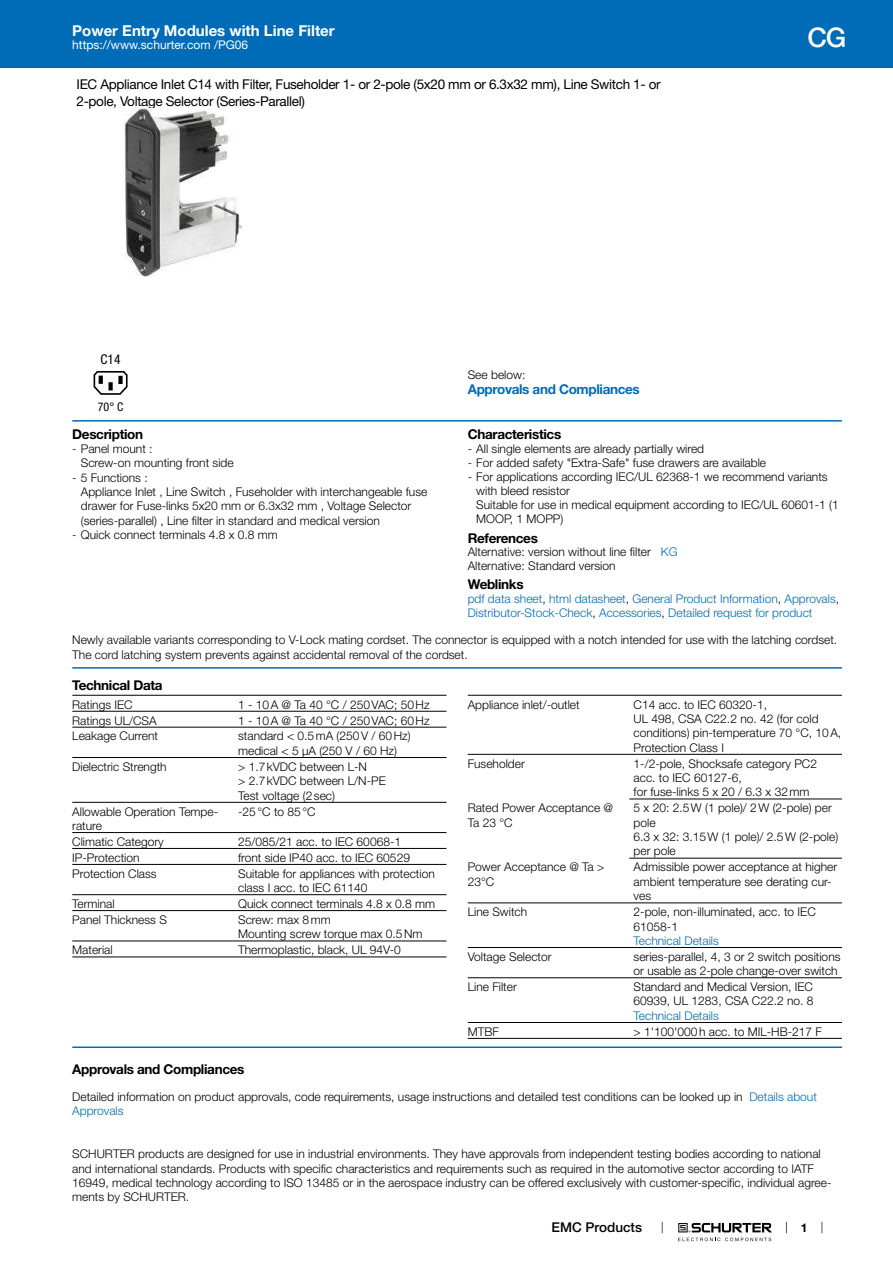
<style>
.page{position:relative;width:893px;height:1263px;background:#fff}
.page>*{position:absolute;margin:0;border:0;box-sizing:border-box;transform-origin:0 0}
.t1{font:500 27px "Helvetica Neue LT";color:#fff}
.t2{font:700 15px "Helvetica Neue LT";color:#fff}
.t3{font:13.5px/16.2px "Helvetica Neue LT";letter-spacing:-.025em;color:#000}
.t4{font:700 13.5px "Helvetica Neue LT";letter-spacing:-.025em;color:#000}
.t5{font:700 13.5px "Helvetica Neue LT";letter-spacing:-.025em;color:#006bb6}
.t6{font:500 13.5px "Helvetica Neue LT";color:#000}
.t7{font:condensed 13.5px "Helvetica Neue LT";color:#000}
.t8{font:300 12px/14.4px "Helvetica Neue LT";color:#000}
.t9{font:300 12px/14.4px "Helvetica Neue LT";color:#006bb6}
.t10{font:12px "Helvetica Neue LT";color:#fff}
.t11{font:condensed 12px "Helvetica Neue LT";color:#000}
.t12{font:700 12px "Helvetica Neue LT";color:#000}
.s1{color:#006bb6}
.s2{color:#000}
</style>
<div class="page">
<svg style="left:678px;top:1223px;width:94px;height:18px"></svg>
<div style="left:0;top:0;width:893px;height:68px;background:#006bb6"></div>
<img style="left:124px;top:109px;width:118px;height:167px">
<svg style="left:94px;top:371px;width:34px;height:24px"></svg>
<hr style="left:72px;top:420px;width:770px;height:2px;background:#006bb6">
<hr style="left:72px;top:667px;width:770px;height:2px;background:#006bb6">
<hr style="left:72px;top:695px;width:374px;height:1px;background:#000">
<hr style="left:72px;top:711px;width:374px;height:1px;background:#000">
<hr style="left:72px;top:727px;width:374px;height:1px;background:#000">
<hr style="left:72px;top:757px;width:374px;height:1px;background:#000">
<hr style="left:72px;top:802px;width:374px;height:1px;background:#000">
<hr style="left:72px;top:832px;width:374px;height:1px;background:#000">
<hr style="left:72px;top:848px;width:374px;height:1px;background:#000">
<hr style="left:72px;top:864px;width:374px;height:1px;background:#000">
<hr style="left:72px;top:894px;width:374px;height:1px;background:#000">
<hr style="left:72px;top:910px;width:374px;height:1px;background:#000">
<hr style="left:72px;top:940px;width:374px;height:1px;background:#000">
<hr style="left:72px;top:956px;width:374px;height:1px;background:#000">
<hr style="left:468px;top:695px;width:374px;height:1px;background:#000">
<hr style="left:468px;top:754px;width:374px;height:1px;background:#000">
<hr style="left:629px;top:798px;width:213px;height:1px;background:#000">
<hr style="left:629px;top:858px;width:213px;height:1px;background:#000">
<hr style="left:468px;top:902px;width:374px;height:1px;background:#000">
<hr style="left:468px;top:947px;width:374px;height:1px;background:#000">
<hr style="left:468px;top:977px;width:374px;height:1px;background:#000">
<hr style="left:468px;top:1022px;width:374px;height:1px;background:#000">
<hr style="left:468px;top:1038px;width:374px;height:1px;background:#000">
<hr style="left:72px;top:1046px;width:770px;height:2px;background:#006bb6">
<p class="t2" style="left:72px;top:25px;width:264px">Power Entry Modules with Line Filter</p>
<p class="t10" style="left:72px;top:41px;width:178px">https://www.schurter.com /PG06</p>
<p class="t3" style="left:77px;top:78px;width:586px">IEC Appliance Inlet C14 with Filter, Fuseholder 1- or 2-pole (5x20 mm or 6.3x32 mm), Line Switch 1- or<br>2-pole, Voltage Selector (Series-Parallel)</p>
<h1 class="t1" style="left:808px;top:22px;width:40px">CG</h1>
<p class="t7" style="left:101px;top:354px;width:21px">C14</p>
<p class="t11" style="left:98px;top:403px;width:27px">70° C</p>
<p class="t4" style="left:72px;top:429px;width:72px">Description</p>
<p class="t8" style="left:81px;top:442px;width:154px;text-indent:-9px">- Panel mount :<br>Screw-on mounting front side</p>
<p class="t8" style="left:81px;top:471px;width:348px;text-indent:-9px">- 5 Functions :<br>Appliance Inlet , Line Switch , Fuseholder with interchangeable fuse drawer for Fuse-links 5x20 mm or 6.3x32 mm , Voltage Selector (series-parallel) , Line filter in standard and medical version</p>
<p class="t8" style="left:72px;top:529px;width:207px">- Quick connect terminals 4.8 x 0.8 mm</p>
<p class="t8" style="left:468px;top:369px;width:59px">See below:</p>
<p class="t5" style="left:468px;top:384px;width:174px">Approvals and Compliances</p>
<p class="t4" style="left:468px;top:429px;width:95px">Characteristics</p>
<p class="t8" style="left:468px;top:443px;width:238px">- All single elements are already partially wired</p>
<p class="t8" style="left:468px;top:456px;width:300px">- For added safety "Extra-Safe" fuse drawers are available</p>
<p class="t8" style="left:476px;top:470px;width:364px;text-indent:-9px">- For applications according IEC/UL 62368-1 we recommend variants with bleed resistor<br>Suitable for use in medical equipment according to IEC/UL 60601-1 (1<br>MOOP, 1 MOPP)</p>
<p class="t4" style="left:468px;top:533px;width:72px">References</p>
<p class="t8" style="left:468px;top:546px;width:211px;line-height:13.6px">Alternative: version without line filter <span class="s1">KG<br></span>Alternative: Standard version</p>
<p class="t4" style="left:468px;top:579px;width:57px">Weblinks</p>
<p class="t9" style="left:468px;top:593px;width:373px">pdf data sheet<span class="s2">,</span> html datasheet<span class="s2">,</span> General Product Information<span class="s2">,</span> Approvals<span class="s2">,<br></span>Distributor-Stock-Check<span class="s2">,</span> Accessories<span class="s2">,</span> Detailed request for product</p>
<p class="t8" style="left:72px;top:634px;width:766px">Newly available variants corresponding to V-Lock mating cordset. The connector is equipped with a notch intended for use with the latching cordset.<br>The cord latching system prevents against accidental removal of the cordset.</p>
<p class="t4" style="left:72px;top:680px;width:92px">Technical Data</p>
<p class="t8" style="left:72px;top:698px;width:62px">Ratings IEC</p>
<p class="t8" style="left:238px;top:698px;width:193px">1 - 10 A @ Ta 40 °C / 250 VAC; 50 Hz</p>
<p class="t8" style="left:72px;top:714px;width:86px">Ratings UL/CSA</p>
<p class="t8" style="left:238px;top:714px;width:193px">1 - 10 A @ Ta 40 °C / 250 VAC; 60 Hz</p>
<p class="t8" style="left:72px;top:730px;width:87px">Leakage Current</p>
<p class="t8" style="left:238px;top:730px;width:174px">standard &lt; 0.5 mA (250 V / 60 Hz) medical &lt; 5 µA (250 V / 60 Hz)</p>
<p class="t8" style="left:72px;top:760px;width:96px">Dielectric Strength</p>
<p class="t8" style="left:238px;top:760px;width:149px">&gt; 1.7 kVDC between L-N<br>&gt; 2.7 kVDC between L/N-PE<br>Test voltage (2 sec)</p>
<p class="t8" style="left:72px;top:805px;width:147px">Allowable Operation Tempe&shy;rature</p>
<p class="t8" style="left:238px;top:805px;width:79px">-25 °C to 85 °C</p>
<p class="t8" style="left:72px;top:835px;width:93px">Climatic Category</p>
<p class="t8" style="left:238px;top:835px;width:164px">25/085/21 acc. to IEC 60068-1</p>
<p class="t8" style="left:72px;top:851px;width:69px">IP-Protection</p>
<p class="t8" style="left:238px;top:851px;width:173px">front side IP40 acc. to IEC 60529</p>
<p class="t8" style="left:72px;top:867px;width:86px">Protection Class</p>
<p class="t8" style="left:238px;top:867px;width:198px">Suitable for appliances with protection class I acc. to IEC 61140</p>
<p class="t8" style="left:72px;top:898px;width:44px">Terminal</p>
<p class="t8" style="left:238px;top:898px;width:199px">Quick connect terminals 4.8 x 0.8 mm</p>
<p class="t8" style="left:72px;top:913px;width:96px">Panel Thickness S</p>
<p class="t8" style="left:238px;top:913px;width:186px">Screw: max 8 mm<br>Mounting screw torque max 0.5 Nm</p>
<p class="t8" style="left:72px;top:944px;width:42px">Material</p>
<p class="t8" style="left:238px;top:944px;width:164px">Thermoplastic, black, UL 94V-0</p>
<p class="t8" style="left:468px;top:698px;width:114px">Appliance inlet/-outlet</p>
<p class="t8" style="left:634px;top:698px;width:209px">C14 acc. to IEC 60320-1,<br>UL 498, CSA C22.2 no. 42 (for cold conditions) pin-temperature 70 °C, 10 A,<br>Protection Class I</p>
<p class="t8" style="left:468px;top:757px;width:59px">Fuseholder</p>
<p class="t8" style="left:634px;top:757px;width:185px">1-/2-pole, Shocksafe category PC2 acc. to IEC 60127-6,<br>for fuse-links 5 x 20 / 6.3 x 32 mm</p>
<p class="t8" style="left:468px;top:802px;width:147px">Rated Power Acceptance @<br>Ta 23 °C</p>
<p class="t8" style="left:634px;top:802px;width:206px">5 x 20: 2.5 W (1 pole)/ 2 W (2-pole) per pole<br>6.3 x 32: 3.15 W (1 pole)/ 2.5 W (2-pole) per pole</p>
<p class="t8" style="left:468px;top:861px;width:138px">Power Acceptance @ Ta &gt;<br>23°C</p>
<p class="t8" style="left:634px;top:861px;width:205px">Admissible power acceptance at higher ambient temperature see derating cur&shy;ves</p>
<p class="t8" style="left:468px;top:906px;width:61px">Line Switch</p>
<p class="t8" style="left:634px;top:906px;width:184px">2-pole, non-illuminated, acc. to IEC<br>61058-1</p>
<p class="t9" style="left:634px;top:935px;width:87px">Technical Details</p>
<p class="t8" style="left:468px;top:950px;width:85px">Voltage Selector</p>
<p class="t8" style="left:634px;top:950px;width:208px">series-parallel, 4, 3 or 2 switch positions or usable as 2-pole change-over switch</p>
<p class="t8" style="left:468px;top:981px;width:51px">Line Filter</p>
<p class="t8" style="left:634px;top:981px;width:181px">Standard and Medical Version, IEC<br>60939, UL 1283, CSA C22.2 no. 8</p>
<p class="t9" style="left:634px;top:1009px;width:87px">Technical Details</p>
<p class="t8" style="left:468px;top:1025px;width:33px">MTBF</p>
<p class="t8" style="left:634px;top:1025px;width:190px">&gt; 1'100'000 h acc. to MIL-HB-217 F</p>
<p class="t4" style="left:72px;top:1064px;width:174px">Approvals and Compliances</p>
<p class="t8" style="left:72px;top:1090px;width:746px">Detailed information on product approvals, code requirements, usage instructions and detailed test conditions can be looked up in <span class="s1">Details about<br>Approvals</span></p>
<p class="t8" style="left:72px;top:1148px;width:761px">SCHURTER products are designed for use in industrial environments. They have approvals from independent testing bodies according to national and international standards. Products with specific characteristics and requirements such as required in the automotive sector according to IATF 16949, medical technology according to ISO 13485 or in the aerospace industry can be offered exclusively with customer-specific, individual agree&shy;ments by SCHURTER.</p>
<p class="t6" style="left:552px;top:1220px;width:92px">EMC Products</p>
<p class="t12" style="left:801px;top:1223px;width:8px">1</p>
</div>
